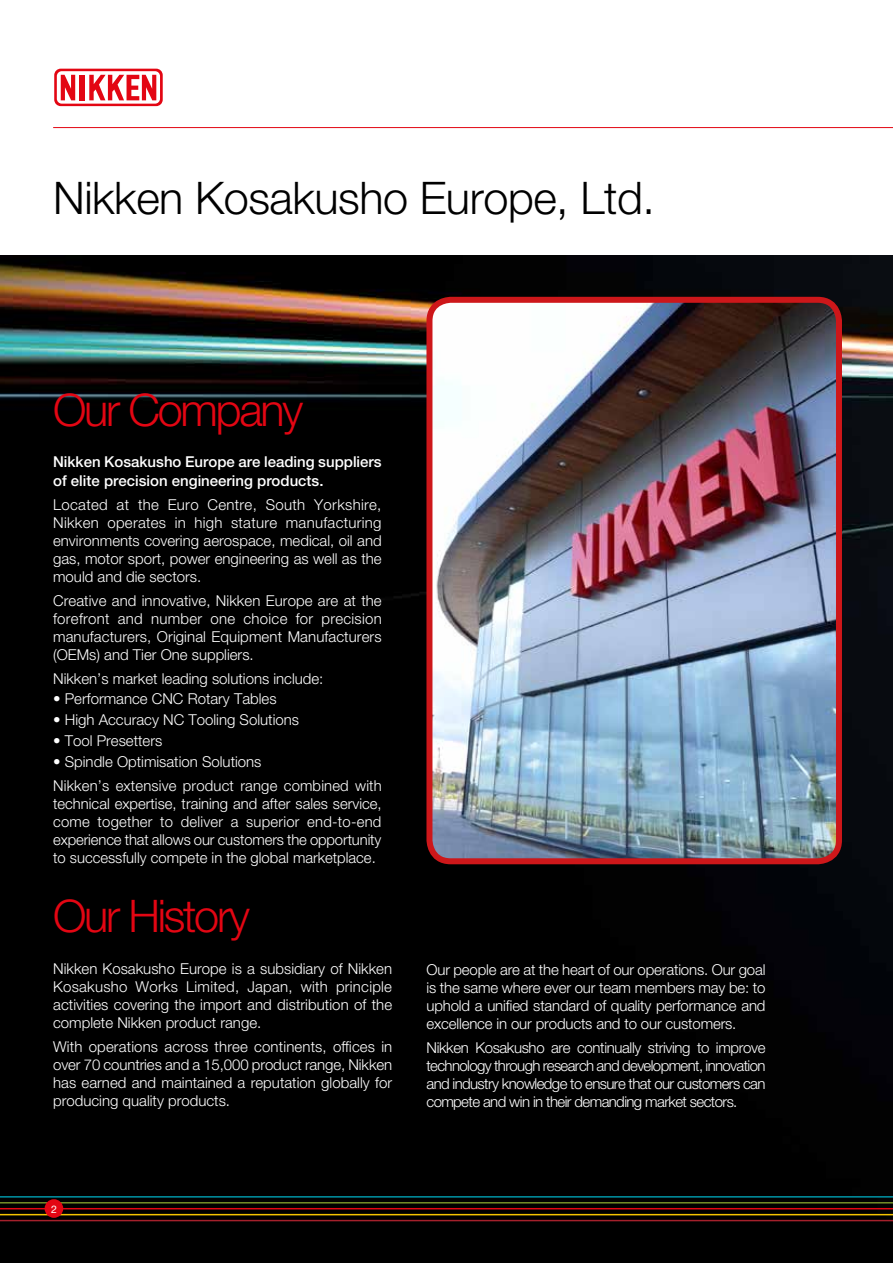
<style>
.page{position:relative;width:893px;height:1263px;background:#fff}
.page>*{position:absolute;margin:0;border:0;box-sizing:border-box;transform-origin:0 0}
.t1{font:300 45px "Helvetica Neue LTW1 G";letter-spacing:-.01em;color:#000}
.t2{font:300 45px "Helvetica Neue LTW1 G";letter-spacing:-.05em;color:#e30613}
.t3{font:300 15px/18px "Helvetica Neue LTW1 G";color:#fff;text-align:justify}
.t4{font:500 15px/18px "Helvetica Neue LTW1 G";color:#fff}
.t5{font:10.5px "Helvetica Neue LTW1 G";color:#fff}
</style>
<div class="page">
<img style="left:0;top:255px;width:893px;height:1008px">
<hr style="left:0;top:1220px;width:893px;height:1px;background:#a4202b">
<hr style="left:0;top:1214px;width:893px;height:1px;background:#f6c400">
<hr style="left:0;top:1208px;width:893px;height:1px;background:#e30613">
<hr style="left:0;top:1202px;width:893px;height:1px;background:#748e29">
<hr style="left:0;top:1196px;width:893px;height:1px;background:#0094a6">
<div style="left:45px;top:1199px;width:18px;height:19px;background:#e30613;border-radius:50%"></div>
<svg style="left:54px;top:69px;width:109px;height:37px"></svg>
<div style="left:80px;top:75px;width:5px;height:25px;background:#e30613"></div>
<hr style="left:53px;top:127px;width:840px;height:1px;background:#e30613">
<img style="left:429px;top:300px;width:410px;height:561px">
<div style="left:426px;top:297px;width:416px;height:567px;border:6px solid #cd171a;border-radius:21px"></div>
<h1 class="t1" style="left:53px;top:171px;width:603px">Nikken Kosakusho Europe, Ltd.</h1>
<h1 class="t2" style="left:53px;top:382px;width:252px">Our Company</h1>
<p class="t4" style="left:53px;top:453px;width:330px">Nikken Kosakusho Europe are leading suppliers of elite precision engineering products.</p>
<p class="t3" style="left:53px;top:495px;width:330px">Located at the Euro Centre, South Yorkshire, Nikken operates in high stature manufacturing environments covering aerospace, medical, oil and gas, motor sport, power engineering as well as the mould and die sectors.</p>
<p class="t3" style="left:53px;top:591px;width:330px">Creative and innovative, Nikken Europe are at the forefront and number one choice for precision manufacturers, Original Equipment Manufacturers (OEMs) and Tier One suppliers.</p>
<p class="t3" style="left:53px;top:669px;width:272px">Nikken’s market leading solutions include:</p>
<p class="t3" style="left:53px;top:690px;width:225px">• Performance CNC Rotary Tables</p>
<p class="t3" style="left:53px;top:711px;width:247px">• High Accuracy NC Tooling Solutions</p>
<p class="t3" style="left:53px;top:732px;width:111px">• Tool Presetters</p>
<p class="t3" style="left:53px;top:750px;width:330px;line-height:24px">• Spindle Optimisation Solutions<br>Nikken’s extensive product range combined with</p>
<p class="t3" style="left:53px;top:795px;width:330px">technical expertise, training and after sales service, come together to deliver a superior end-to-end experience that allows our customers the opportunity to successfully compete in the global marketplace.</p>
<h1 class="t2" style="left:53px;top:888px;width:198px">Our History</h1>
<p class="t3" style="left:53px;top:959px;width:340px">Nikken Kosakusho Europe is a subsidiary of Nikken Kosakusho Works Limited, Japan, with principle activities covering the import and distribution of the complete Nikken product range.</p>
<p class="t3" style="left:53px;top:1037px;width:341px">With operations across three continents, offices in over 70 countries and a 15,000 product range, Nikken has earned and maintained a reputation globally for producing quality products.</p>
<p class="t3" style="left:426px;top:961px;width:340px">Our people are at the heart of our operations. Our goal is the same where ever our team members may be: to uphold a unified standard of quality performance and excellence in our products and to our customers.</p>
<p class="t3" style="left:426px;top:1039px;width:341px">Nikken Kosakusho are continually striving to improve technology through research and development, innovation and industry knowledge to ensure that our customers can compete and win in their demanding market sectors.</p>
<p class="t5" style="left:51px;top:1202px;width:7px">2</p>
</div>
